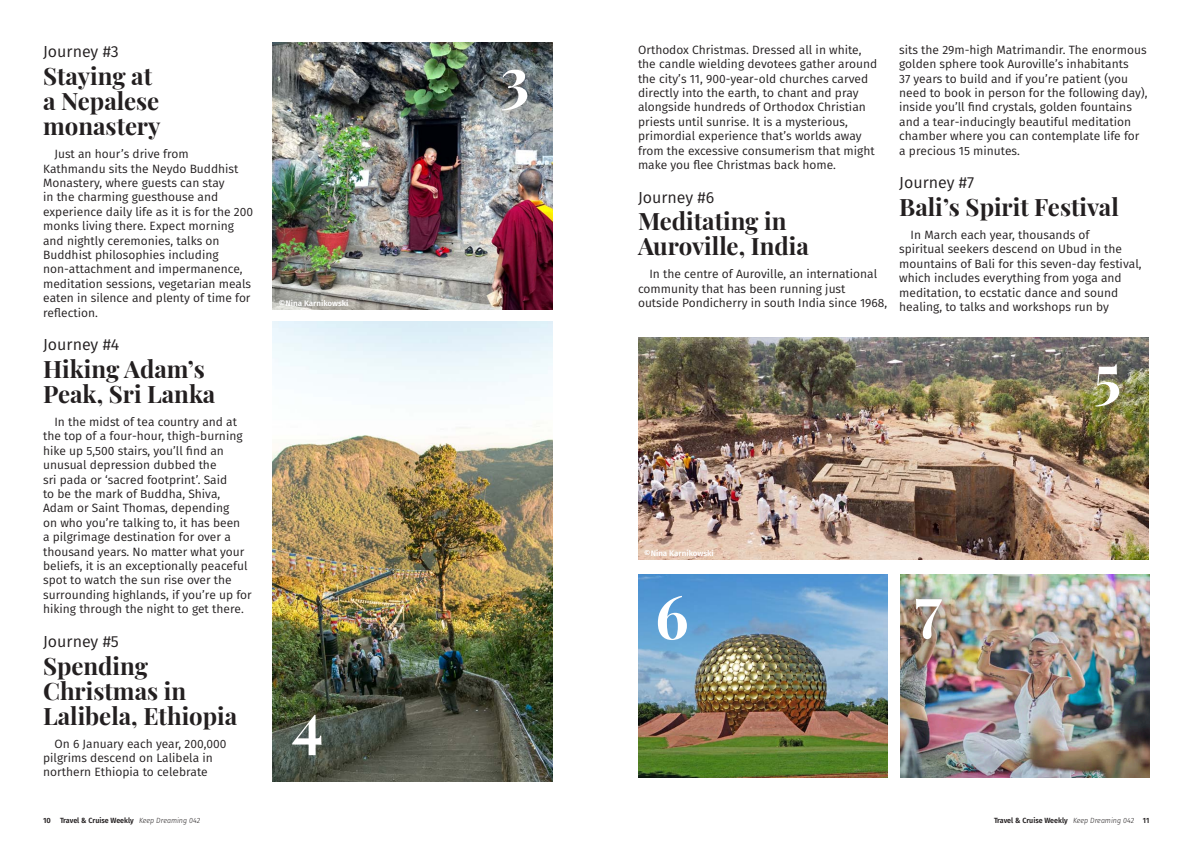
<style>
.page{position:relative;width:1191px;height:842px;background:#fff}
.page>*{position:absolute;margin:0;border:0;box-sizing:border-box;transform-origin:0 0}
.TCW_title{font:700 60px "Playfair Display";color:#fff}
.TCW_mini_head{font:700 24px/25px "Playfair Display";color:#231f20}
.TCW_precede{font:16px "Fira Sans";color:#231f20}
.TCW_body_with_indent{font:12px/14.4px "Fira Sans";color:#231f20}
.TCW_caption{font:600 8px "Fira Sans";color:#fff}
.t1{font:600 7.5px "Fira Sans";color:#231f20}
.t2{font:600 7.5px "Fira Sans";color:#231f20;scale:.95 1}
.s1{font-weight:300;font-style:italic}
</style>
<div class="page">
<img style="left:272px;top:43px;width:281px;height:267px">
<img style="left:272px;top:321px;width:281px;height:460px">
<img style="left:638px;top:337px;width:510px;height:223px">
<img style="left:638px;top:574px;width:249px;height:203px">
<img style="left:900px;top:574px;width:249px;height:203px">
<div style="left:486px;top:52px;width:59px;height:77px;background:#231f20;opacity:.75"></div>
<div style="left:903px;top:586px;width:50px;height:65px;background:#231f20;opacity:.75"></div>
<p class="TCW_precede" style="left:43px;top:40px;width:77px">Journey #3</p>
<p class="TCW_mini_head" style="left:43px;top:62px;width:119px">Staying at a Nepalese monastery</p>
<p class="TCW_body_with_indent" style="left:43px;top:147px;width:212px;text-indent:11px">Just an hour’s drive from<br>Kathmandu sits the Neydo Buddhist<br>Monastery, where guests can stay<br>in the charming guesthouse and experience daily life as it is for the 200 monks living there. Expect morning and nightly ceremonies, talks on<br>Buddhist philosophies including non-attachment and impermanence, meditation sessions, vegetarian meals eaten in silence and plenty of time for reflection.</p>
<p class="TCW_precede" style="left:43px;top:333px;width:78px">Journey #4</p>
<p class="TCW_mini_head" style="left:43px;top:355px;width:174px">Hiking Adam’s<br>Peak, Sri Lanka</p>
<p class="TCW_body_with_indent" style="left:43px;top:414px;width:210px;text-indent:11px">In the midst of tea country and at the top of a four-hour, thigh-burning hike up 5,500 stairs, you’ll find an unusual depression dubbed the<br>sri pada or ‘sacred footprint’. Said<br>to be the mark of Buddha, Shiva, Adam or Saint Thomas, depending<br>on who you’re talking to, it has been<br>a pilgrimage destination for over a thousand years. No matter what your beliefs, it is an exceptionally peaceful spot to watch the sun rise over the surrounding highlands, if you’re up for hiking through the night to get there.</p>
<p class="TCW_precede" style="left:43px;top:629px;width:77px">Journey #5</p>
<p class="TCW_mini_head" style="left:43px;top:651px;width:196px">Spending<br>Christmas in<br>Lalibela, Ethiopia</p>
<p class="TCW_body_with_indent" style="left:43px;top:736px;width:185px;text-indent:11px">On 6 January each year, 200,000 pilgrims descend on Lalibela in northern Ethiopia to celebrate</p>
<p class="TCW_caption" style="left:279px;top:296px;width:71px">©Nina Karnikowski</p>
<p class="TCW_title" style="left:292px;top:677px;width:33px">4</p>
<p class="TCW_title" style="left:500px;top:32px;width:31px">3</p>
<p class="TCW_body_with_indent" style="left:638px;top:42px;width:241px">Orthodox Christmas. Dressed all in white, the candle wielding devotees gather around the city’s 11, 900-year-old churches carved directly into the earth, to chant and pray alongside hundreds of Orthodox Christian priests until sunrise. It is a mysterious, primordial experience that’s worlds away from the excessive consumerism that might make you flee Christmas back home.</p>
<p class="TCW_precede" style="left:638px;top:185px;width:78px">Journey #6</p>
<p class="TCW_mini_head" style="left:638px;top:207px;width:172px">Meditating in<br>Auroville, India</p>
<p class="TCW_body_with_indent" style="left:638px;top:267px;width:251px;text-indent:11px">In the centre of Auroville, an international community that has been running just outside Pondicherry in south India since 1968,</p>
<p class="TCW_body_with_indent" style="left:899px;top:42px;width:250px">sits the 29m-high Matrimandir. The enormous golden sphere took Auroville’s inhabitants<br>37 years to build and if you’re patient (you need to book in person for the following day), inside you’ll find crystals, golden fountains and a tear-inducingly beautiful meditation chamber where you can contemplate life for a precious 15 minutes.</p>
<p class="TCW_precede" style="left:899px;top:171px;width:77px">Journey #7</p>
<p class="TCW_mini_head" style="left:899px;top:192px;width:221px">Bali’s Spirit Festival</p>
<p class="TCW_body_with_indent" style="left:899px;top:227px;width:244px;text-indent:11px">In March each year, thousands of<br>spiritual seekers descend on Ubud in the mountains of Bali for this seven-day festival, which includes everything from yoga and meditation, to ecstatic dance and sound healing, to talks and workshops run by</p>
<p class="TCW_title" style="left:1093px;top:328px;width:29px">5</p>
<p class="TCW_caption" style="left:644px;top:547px;width:71px">©Nina Karnikowski</p>
<p class="TCW_title" style="left:655px;top:569px;width:35px">6</p>
<p class="TCW_title" style="left:914px;top:560px;width:29px">7</p>
<p class="t1" style="left:43px;top:814px;width:158px">10 Travel &amp; Cruise Weekly <span class="s1">Keep Dreaming 042</span></p>
<p class="t2" style="left:994px;top:814px;width:165px">Travel &amp; Cruise Weekly <span class="s1">Keep Dreaming 042</span> 11</p>
</div>
